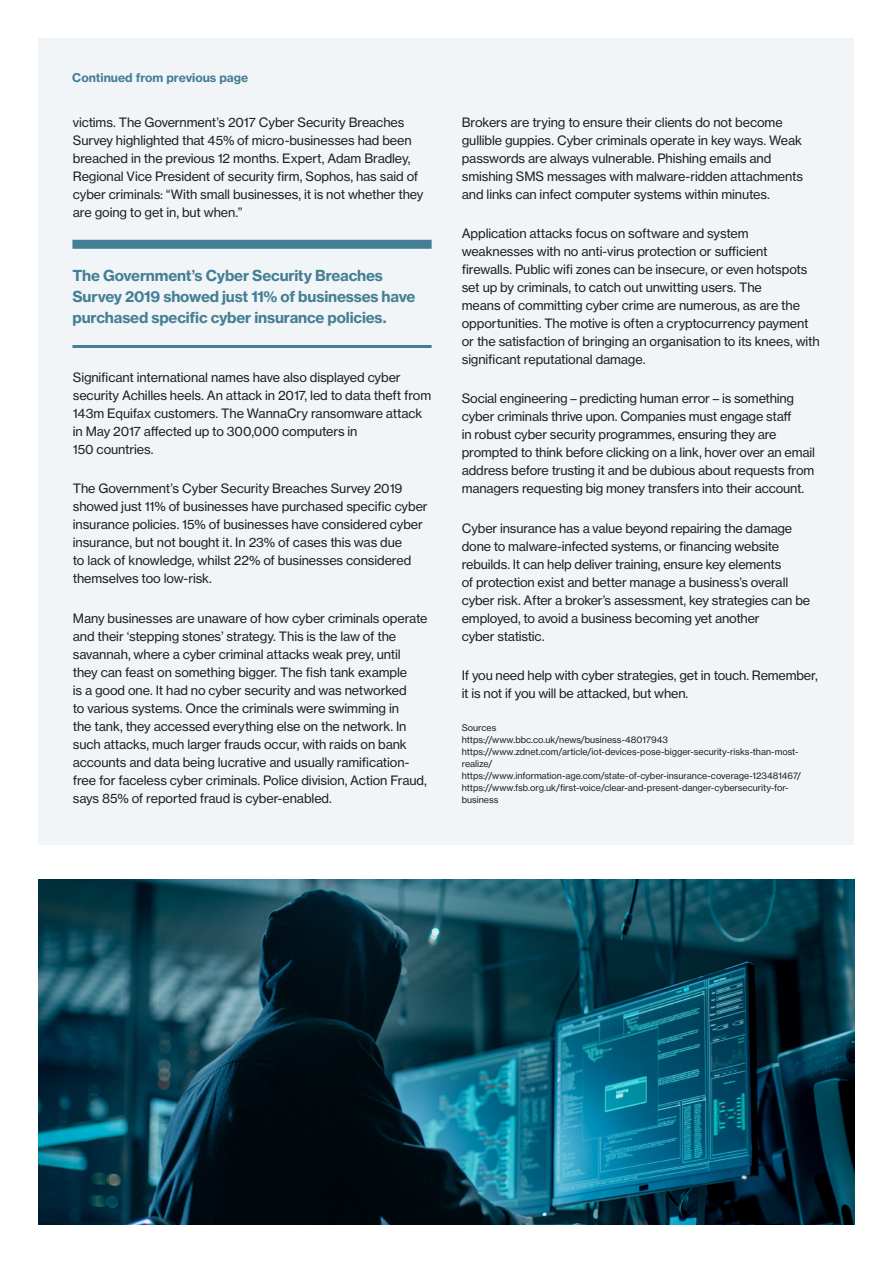
<style>
.page{position:relative;width:893px;height:1263px;background:#fff}
.page>*{position:absolute;margin:0;border:0;box-sizing:border-box;transform-origin:0 0}
.t1{font:15px/21px "N Haas Grotesk TX Std 75 Bd";letter-spacing:-.01em;color:#447f96}
.Intro_Para_Bold{font:12.75px/18px "N Haas Grotesk TX Std 55 Rg";letter-spacing:-.01em;color:#231f20}
.t2{font:12px "N Haas Grotesk TX Std 75 Bd";color:#447f96}
.Small_Source_Text{font:9px/12px "N Haas Grotesk TX Std 55 Rg";letter-spacing:-.005em;color:#231f20}
</style>
<div class="page">
<div style="left:38px;top:38px;width:816px;height:807px;background:#f2f5f7"></div>
<img style="left:39px;top:879px;width:816px;height:346px">
<div style="left:72px;top:240px;width:360px;height:9px;background:#447f96"></div>
<hr style="left:72px;top:345px;width:360px;height:3px;background:#447f96">
<p class="t2" style="left:72px;top:70px;width:177px">Continued from previous page</p>
<p class="Intro_Para_Bold" style="left:73px;top:113px;width:352px">victims. The Government’s 2017 Cyber Security Breaches Survey highlighted that 45% of micro-businesses had been breached in the previous 12 months. Expert, Adam Bradley, Regional Vice President of security firm, Sophos, has said of cyber criminals: “With small businesses, it is not whether they are going to get in, but when.”</p>
<p class="t1" style="left:72px;top:265px;width:345px">The Government’s Cyber Security Breaches<br>Survey 2019 showed just 11% of businesses have purchased specific cyber insurance policies.</p>
<p class="Intro_Para_Bold" style="left:73px;top:368px;width:360px">Significant international names have also displayed cyber security Achilles heels. An attack in 2017, led to data theft from 143m Equifax customers. The WannaCry ransomware attack in May 2017 affected up to 300,000 computers in<br>150 countries.</p>
<p class="Intro_Para_Bold" style="left:73px;top:480px;width:356px">The Government’s Cyber Security Breaches Survey 2019 showed just 11% of businesses have purchased specific cyber insurance policies. 15% of businesses have considered cyber insurance, but not bought it. In 23% of cases this was due<br>to lack of knowledge, whilst 22% of businesses considered themselves too low-risk.</p>
<p class="Intro_Para_Bold" style="left:73px;top:609px;width:356px">Many businesses are unaware of how cyber criminals operate and their ‘stepping stones’ strategy. This is the law of the savannah, where a cyber criminal attacks weak prey, until they can feast on something bigger. The fish tank example<br>is a good one. It had no cyber security and was networked<br>to various systems. Once the criminals were swimming in<br>the tank, they accessed everything else on the network. In such attacks, much larger frauds occur, with raids on bank accounts and data being lucrative and usually ramification&shy;free for faceless cyber criminals. Police division, Action Fraud, says 85% of reported fraud is cyber-enabled.</p>
<p class="Intro_Para_Bold" style="left:462px;top:113px;width:343px">Brokers are trying to ensure their clients do not become gullible guppies. Cyber criminals operate in key ways. Weak passwords are always vulnerable. Phishing emails and smishing SMS messages with malware-ridden attachments and links can infect computer systems within minutes.</p>
<p class="Intro_Para_Bold" style="left:462px;top:224px;width:359px">Application attacks focus on software and system weaknesses with no anti-virus protection or sufficient firewalls. Public wifi zones can be insecure, or even hotspots set up by criminals, to catch out unwitting users. The<br>means of committing cyber crime are numerous, as are the opportunities. The motive is often a cryptocurrency payment or the satisfaction of bringing an organisation to its knees, with significant reputational damage.</p>
<p class="Intro_Para_Bold" style="left:462px;top:390px;width:355px">Social engineering – predicting human error – is something cyber criminals thrive upon. Companies must engage staff<br>in robust cyber security programmes, ensuring they are prompted to think before clicking on a link, hover over an email address before trusting it and be dubious about requests from managers requesting big money transfers into their account.</p>
<p class="Intro_Para_Bold" style="left:462px;top:519px;width:350px">Cyber insurance has a value beyond repairing the damage done to malware-infected systems, or financing website rebuilds. It can help deliver training, ensure key elements<br>of protection exist and better manage a business’s overall cyber risk. After a broker’s assessment, key strategies can be employed, to avoid a business becoming yet another<br>cyber statistic.</p>
<p class="Intro_Para_Bold" style="left:462px;top:666px;width:357px">If you need help with cyber strategies, get in touch. Remember, it is not if you will be attacked, but when.</p>
<p class="Small_Source_Text" style="left:462px;top:722px;width:36px">Sources</p>
<p class="Small_Source_Text" style="left:462px;top:734px;width:208px">https://www.bbc.co.uk/news/business-48017943</p>
<p class="Small_Source_Text" style="left:462px;top:746px;width:338px">https://www.zdnet.com/article/iot-devices-pose-bigger-security-risks-than-most&shy;realize/</p>
<p class="Small_Source_Text" style="left:462px;top:770px;width:341px">https://www.information-age.com/state-of-cyber-insurance-coverage-123481467/ https://www.fsb.org.uk/first-voice/clear-and-present-danger-cybersecurity-for&shy;business</p>
</div>
